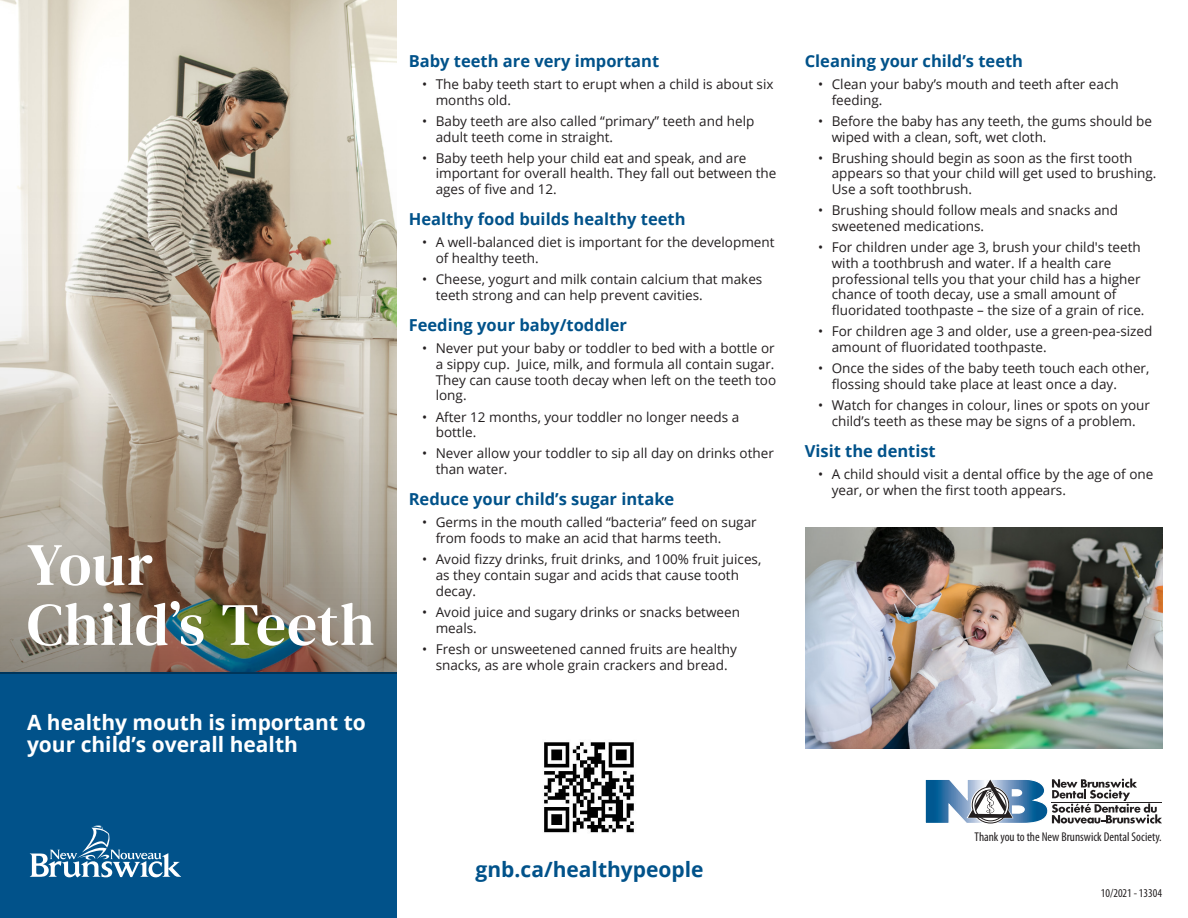
<style>
.page{position:relative;width:1188px;height:918px;background:#fff}
.page>*{position:absolute;margin:0;border:0;box-sizing:border-box;transform-origin:0 0}
.Cover_Title{font:60px/60px "DM Serif Text";letter-spacing:.015em;color:#fff}
.Cover_Slogan{font:700 21px/22.5px "Open Sans";color:#fff}
.Subhead_2{font:700 21px "Open Sans";color:#01528a}
.Subhead_2-Open_Sans{font:700 16.5px "Open Sans";color:#01528a}
.Body_Text_Indent{font:13.5px/15.8px "Open Sans";color:#231f20}
.Body_Text_Indent_LAS{font:13.5px/15.8px "Open Sans";color:#231f20}
.Body_text{font:condensed 12.75px "Myriad Pro";color:#231f20}
.Body_text-2{font:condensed 12px "Myriad Pro";color:#231f20}
</style>
<div class="page">
<svg style="left:925px;top:779px;width:237px;height:45px"></svg>
<hr style="left:1052px;top:802px;width:110px;height:1px;background:#231f20">
<img style="left:806px;top:527px;width:356px;height:222px">
<div style="left:0;top:673px;width:397px;height:245px;background:#01528a"></div>
<svg style="left:30px;top:825px;width:151px;height:52px"></svg>
<img style="left:544px;top:742px;width:90px;height:91px">
<svg style="left:0;top:0;width:396px;height:673px;background:#b7ab9c"></svg>
<p class="Cover_Title" style="left:27px;top:535px;width:349px">Your<br>Child’s Teeth</p>
<p class="Cover_Slogan" style="left:27px;top:710px;width:340px">A healthy mouth is important to your child’s overall health</p>
<p class="Subhead_2-Open_Sans" style="left:409px;top:49px;width:252px">Baby teeth are very important</p>
<p class="Body_Text_Indent" style="left:436px;top:76px;width:339px;text-indent:-14px">• The baby teeth start to erupt when a child is about six months old.</p>
<p class="Body_Text_Indent" style="left:436px;top:113px;width:320px;text-indent:-14px">• Baby teeth are also called “primary” teeth and help adult teeth come in straight.</p>
<p class="Body_Text_Indent_LAS" style="left:436px;top:150px;width:342px;text-indent:-14px">• Baby teeth help your child eat and speak, and are important for overall health. They fall out between the ages of five and 12.</p>
<p class="Subhead_2-Open_Sans" style="left:409px;top:207px;width:278px">Healthy food builds healthy teeth</p>
<p class="Body_Text_Indent" style="left:436px;top:234px;width:340px;text-indent:-14px">• A well-balanced diet is important for the development of healthy teeth.</p>
<p class="Body_Text_Indent_LAS" style="left:436px;top:271px;width:328px;text-indent:-14px">• Cheese, yogurt and milk contain calcium that makes teeth strong and can help prevent cavities.</p>
<p class="Subhead_2-Open_Sans" style="left:409px;top:313px;width:220px">Feeding your baby/toddler</p>
<p class="Body_Text_Indent" style="left:436px;top:340px;width:342px;text-indent:-14px">• Never put your baby or toddler to bed with a bottle or a sippy cup. Juice, milk, and formula all contain sugar.<br>They can cause tooth decay when left on the teeth too long.</p>
<p class="Body_Text_Indent" style="left:436px;top:408px;width:305px;text-indent:-14px">• After 12 months, your toddler no longer needs a bottle.</p>
<p class="Body_Text_Indent_LAS" style="left:436px;top:445px;width:340px;text-indent:-14px">• Never allow your toddler to sip all day on drinks other than water.</p>
<p class="Subhead_2-Open_Sans" style="left:409px;top:488px;width:267px">Reduce your child’s sugar intake</p>
<p class="Body_Text_Indent" style="left:436px;top:514px;width:322px;text-indent:-14px">• Germs in the mouth called “bacteria” feed on sugar from foods to make an acid that harms teeth.</p>
<p class="Body_Text_Indent" style="left:436px;top:551px;width:327px;text-indent:-14px">• Avoid fizzy drinks, fruit drinks, and 100% fruit juices, as they contain sugar and acids that cause tooth decay.</p>
<p class="Body_Text_Indent" style="left:436px;top:604px;width:306px;text-indent:-14px">• Avoid juice and sugary drinks or snacks between meals.</p>
<p class="Body_Text_Indent_LAS" style="left:422px;top:641px;width:316px;text-align:center">• Fresh or unsweetened canned fruits are healthy snacks, as are whole grain crackers and bread.</p>
<p class="Subhead_2-Open_Sans" style="left:805px;top:49px;width:220px">Cleaning your child’s teeth</p>
<p class="Body_Text_Indent" style="left:832px;top:76px;width:289px;text-indent:-14px">• Clean your baby’s mouth and teeth after each feeding.</p>
<p class="Body_Text_Indent" style="left:832px;top:113px;width:322px;text-indent:-14px">• Before the baby has any teeth, the gums should be wiped with a clean, soft, wet cloth.</p>
<p class="Body_Text_Indent" style="left:832px;top:150px;width:326px;text-indent:-14px">• Brushing should begin as soon as the first tooth appears so that your child will get used to brushing.<br>Use a soft toothbrush.</p>
<p class="Body_Text_Indent" style="left:832px;top:202px;width:288px;text-indent:-14px">• Brushing should follow meals and snacks and sweetened medications.</p>
<p class="Body_Text_Indent" style="left:832px;top:239px;width:314px;text-indent:-14px">• For children under age 3, brush your child's teeth with a toothbrush and water. If a health care professional tells you that your child has a higher chance of tooth decay, use a small amount of fluoridated toothpaste – the size of a grain of rice.</p>
<p class="Body_Text_Indent" style="left:832px;top:323px;width:322px;text-indent:-14px">• For children age 3 and older, use a green-pea-sized amount of fluoridated toothpaste.</p>
<p class="Body_Text_Indent" style="left:832px;top:360px;width:319px;text-indent:-14px">• Once the sides of the baby teeth touch each other, flossing should take place at least once a day.</p>
<p class="Body_Text_Indent_LAS" style="left:818px;top:397px;width:333px;text-align:center">• Watch for changes in colour, lines or spots on your child’s teeth as these may be signs of a problem.</p>
<p class="Subhead_2-Open_Sans" style="left:805px;top:439px;width:133px">Visit the dentist</p>
<p class="Body_Text_Indent" style="left:832px;top:466px;width:323px;text-indent:-14px">• A child should visit a dental office by the age of one year, or when the first tooth appears.</p>
<p class="Subhead_2" style="left:476px;top:854px;width:230px">gnb.ca/healthypeople</p>
<p class="Body_text" style="left:975px;top:830px;width:189px">Thank you to the New Brunswick Dental Society.</p>
<p class="Body_text-2" style="left:1101px;top:887px;width:63px">10/2021 - 13304</p>
</div>
